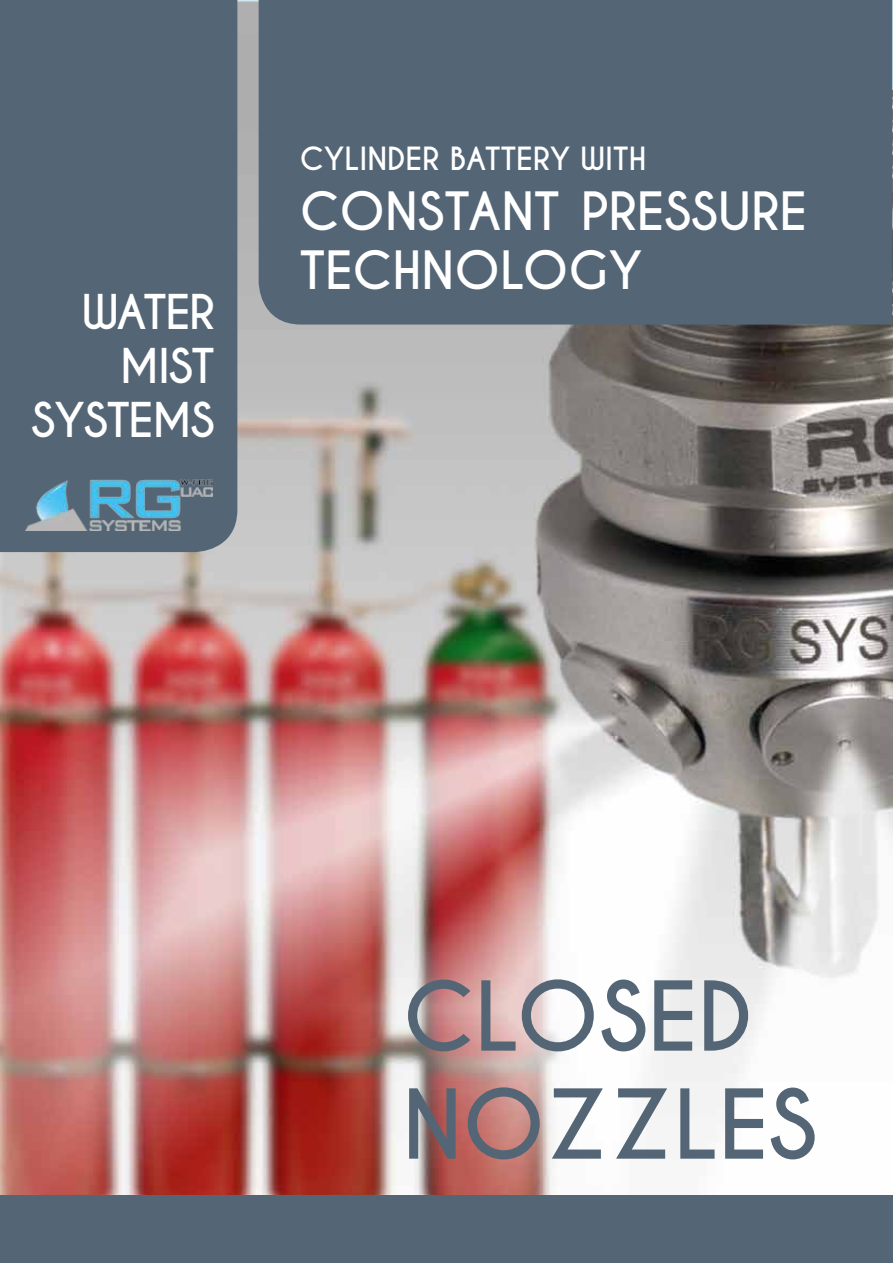
<style>
.page{position:relative;width:893px;height:1263px;background:#fff}
.page>*{position:absolute;margin:0;border:0;box-sizing:border-box;transform-origin:0 0}
.t1{font:700 90px/108px "Caviar Dreams";color:#546575}
.t2{font:700 49.5px/59.4px "Caviar Dreams";color:#fff}
.t3{font:700 45px/54px "Caviar Dreams";letter-spacing:-.03em;color:#fff;text-align:right}
.t4{font:700 30px "Caviar Dreams";color:#fff}
</style>
<div class="page">
<svg style="left:237px;top:0;width:656px;height:90px;background:#abadae"></svg>
<img style="left:0;top:90px;width:893px;height:1173px">
<div style="left:0;top:0;width:237px;height:552px;background:#546575"></div>
<div style="left:259px;top:0;width:633px;height:325px;background:#546575"></div>
<div style="left:0;top:1195px;width:892px;height:67px;background:#546575"></div>
<img style="left:26px;top:478px;width:187px;height:52px">
<p class="t3" style="left:31px;top:286px;width:185px">WATER<br>MIST<br>SYSTEMS</p>
<p class="t4" style="left:300px;top:141px;width:348px">CYLINDER BATTERY WITH</p>
<p class="t2" style="left:300px;top:183px;width:509px">CONSTANT PRESSURE<br>TECHNOLOGY</p>
<h1 class="t1" style="left:403px;top:965px;width:416px">CLOSED<br>NOZZLES</h1>
</div>
